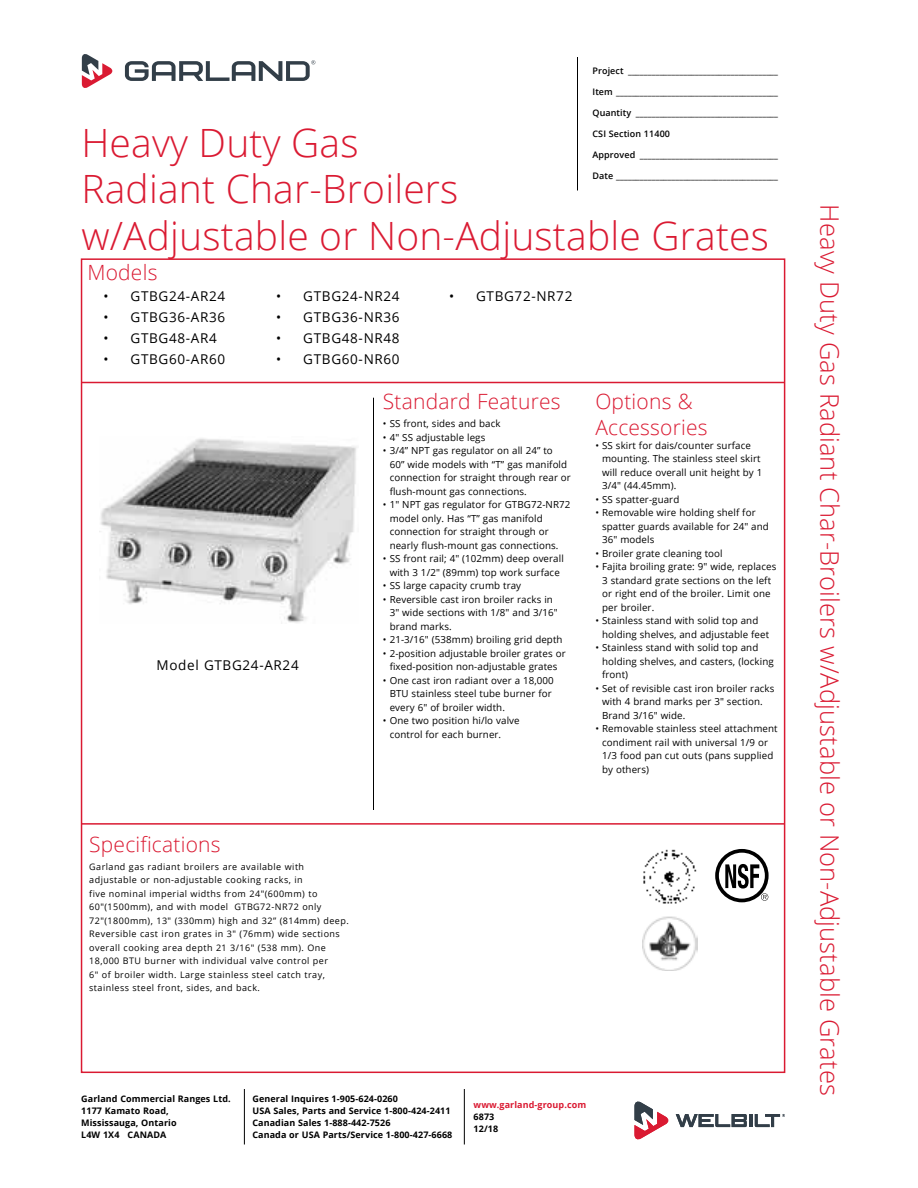
<style>
.page{position:relative;width:918px;height:1188px;background:#fff}
.page>*{position:absolute;margin:0;border:0;box-sizing:border-box;transform-origin:0 0}
.Header_-_Main{font:300 39px "Open Sans";letter-spacing:.005em;color:#da1a32}
.Side_Headers{font:300 25.5px "Open Sans";letter-spacing:.005em;color:#da1a32}
.Header_-_Specs{font:300 21px "Open Sans";letter-spacing:.01em;color:#da1a32}
.Model_Number{font:13.5px "Open Sans";letter-spacing:.05em;color:#000}
.t1{font:9.75px/13.5px "Open Sans";letter-spacing:.01em;color:#000}
.Specifications{font:9px/13.5px "Open Sans";letter-spacing:.05em;color:#000}
.t2{font:600 9px "Open Sans";letter-spacing:.01em;color:#000}
.Bottom_Signoff{font:700 9px/12px "Open Sans";letter-spacing:.01em;color:#000}
.Bottom_Signoff-2{font:700 9px "Open Sans";letter-spacing:.01em;color:#da1a32}
</style>
<div class="page">
<hr style="left:577px;top:57px;width:1px;height:133px;background:#000">
<svg style="left:82px;top:54px;width:31px;height:34px"></svg>
<svg style="left:125px;top:60px;width:190px;height:21px"></svg>
<hr style="left:464px;top:1089px;width:1px;height:55px;background:#000">
<hr style="left:244px;top:1089px;width:1px;height:55px;background:#000">
<svg style="left:676px;top:1114px;width:109px;height:13px"></svg>
<svg style="left:634px;top:1102px;width:35px;height:37px"></svg>
<hr style="left:373px;top:398px;width:1px;height:412px;background:#000">
<hr style="left:81px;top:382px;width:703px;height:1px;background:#da1a32">
<hr style="left:82px;top:823px;width:702px;height:2px;background:#da1a32">
<div style="left:715px;top:849px;width:54px;height:53px;border:4px solid #000;border-radius:50%"></div>
<svg style="left:725px;top:864px;width:43px;height:37px"></svg>
<img style="left:643px;top:849px;width:54px;height:55px">
<img style="left:642px;top:916px;width:56px;height:54px">
<img style="left:99px;top:438px;width:258px;height:185px">
<p class="t2" style="left:592px;top:64px;width:187px">Project ______________________________________</p>
<p class="t2" style="left:592px;top:85px;width:187px">Item _________________________________________</p>
<p class="t2" style="left:592px;top:106px;width:187px">Quantity ____________________________________</p>
<p class="t2" style="left:592px;top:127px;width:79px">CSI Section 11400</p>
<p class="t2" style="left:592px;top:148px;width:187px">Approved ___________________________________</p>
<p class="t2" style="left:592px;top:169px;width:187px">Date _________________________________________</p>
<p class="Header_-_Main" style="left:81px;top:116px;width:279px">Heavy Duty Gas</p>
<p class="Header_-_Main" style="left:81px;top:162px;width:379px">Radiant Char-Broilers</p>
<p class="Header_-_Main" style="left:81px;top:209px;width:689px">w/Adjustable or Non-Adjustable Grates</p>
<p class="Header_-_Specs" style="left:87px;top:258px;width:72px">Models</p>
<p class="Model_Number" style="left:104px;top:287px;width:123px">• GTBG24-AR24</p>
<p class="Model_Number" style="left:104px;top:308px;width:123px">• GTBG36-AR36</p>
<p class="Model_Number" style="left:104px;top:329px;width:115px">• GTBG48-AR4</p>
<p class="Model_Number" style="left:104px;top:350px;width:123px">• GTBG60-AR60</p>
<p class="Model_Number" style="left:276px;top:287px;width:125px">• GTBG24-NR24</p>
<p class="Model_Number" style="left:276px;top:308px;width:125px">• GTBG36-NR36</p>
<p class="Model_Number" style="left:276px;top:329px;width:125px">• GTBG48-NR48</p>
<p class="Model_Number" style="left:276px;top:350px;width:125px">• GTBG60-NR60</p>
<p class="Model_Number" style="left:449px;top:287px;width:125px">• GTBG72-NR72</p>
<p class="Model_Number" style="left:156px;top:656px;width:144px">Model GTBG24-AR24</p>
<p class="Header_-_Specs" style="left:383px;top:387px;width:179px">Standard Features</p>
<p class="t1" style="left:383px;top:417px;width:119px">• SS front, sides and back</p>
<p class="t1" style="left:383px;top:430px;width:104px">• 4" SS adjustable legs</p>
<p class="t1" style="left:390px;top:444px;width:183px;text-indent:-7px">• 3/4” NPT gas regulator on all 24” to<br>60” wide models with “T” gas manifold connection for straight through rear or flush-mount gas connections.</p>
<p class="t1" style="left:390px;top:498px;width:182px;text-indent:-7px">• 1" NPT gas regulator for GTBG72-NR72 model only. Has “T” gas manifold connection for straight through or nearly flush-mount gas connections.</p>
<p class="t1" style="left:383px;top:552px;width:182px;text-align:center">• SS front rail; 4" (102mm) deep overall with 3 1/2" (89mm) top work surface</p>
<p class="t1" style="left:383px;top:579px;width:140px">• SS large capacity crumb tray</p>
<p class="t1" style="left:390px;top:592px;width:170px;text-indent:-7px">• Reversible cast iron broiler racks in<br>3" wide sections with 1/8" and 3/16" brand marks.</p>
<p class="t1" style="left:383px;top:633px;width:181px">• 21-3/16" (538mm) broiling grid depth</p>
<p class="t1" style="left:383px;top:646px;width:184px;text-align:center">• 2-position adjustable broiler grates or fixed-position non-adjustable grates</p>
<p class="t1" style="left:390px;top:673px;width:166px;text-indent:-7px">• One cast iron radiant over a 18,000<br>BTU stainless steel tube burner for every 6" of broiler width.</p>
<p class="t1" style="left:390px;top:714px;width:132px;text-indent:-7px">• One two position hi/lo valve control for each burner.</p>
<p class="Header_-_Specs" style="left:595px;top:387px;width:99px">Options &amp;</p>
<p class="Header_-_Specs" style="left:595px;top:413px;width:114px">Accessories</p>
<p class="t1" style="left:602px;top:438px;width:162px;text-indent:-7px">• SS skirt for dais/counter surface mounting. The stainless steel skirt will reduce overall unit height by 1<br>3/4" (44.45mm).</p>
<p class="t1" style="left:595px;top:492px;width:85px">• SS spatter-guard</p>
<p class="t1" style="left:602px;top:506px;width:168px;text-indent:-7px">• Removable wire holding shelf for spatter guards available for 24" and<br>36" models</p>
<p class="t1" style="left:595px;top:546px;width:129px">• Broiler grate cleaning tool</p>
<p class="t1" style="left:602px;top:560px;width:176px;text-indent:-7px">• Fajita broiling grate: 9" wide, replaces<br>3 standard grate sections on the left or right end of the broiler. Limit one per broiler.</p>
<p class="t1" style="left:602px;top:614px;width:168px;text-indent:-7px">• Stainless stand with solid top and holding shelves, and adjustable feet</p>
<p class="t1" style="left:602px;top:641px;width:173px;text-indent:-7px">• Stainless stand with solid top and holding shelves, and casters, (locking front)</p>
<p class="t1" style="left:602px;top:681px;width:174px;text-indent:-7px">• Set of revisible cast iron broiler racks with 4 brand marks per 3" section.<br>Brand 3/16" wide.</p>
<p class="t1" style="left:602px;top:722px;width:177px;text-indent:-7px">• Removable stainless steel attachment condiment rail with universal 1/9 or<br>1/3 food pan cut outs (pans supplied by others)</p>
<p class="Header_-_Specs" style="left:89px;top:830px;width:133px">Specifications</p>
<p class="Specifications" style="left:89px;top:859px;width:261px">Garland gas radiant broilers are available with adjustable or non-adjustable cooking racks, in<br>five nominal imperial widths from 24"(600mm) to 60"(1500mm), and with model GTBG72-NR72 only 72"(1800mm), 13" (330mm) high and 32” (814mm) deep.<br>Reversible cast iron grates in 3" (76mm) wide sections overall cooking area depth 21 3/16" (538 mm). One 18,000 BTU burner with individual valve control per<br>6" of broiler width. Large stainless steel catch tray, stainless steel front, sides, and back.</p>
<p class="Bottom_Signoff" style="left:81px;top:1092px;width:151px">Garland Commercial Ranges Ltd.</p>
<p class="Bottom_Signoff" style="left:81px;top:1104px;width:97px">1177 Kamato Road,<br>Mississauga, Ontario<br>L4W 1X4 CANADA</p>
<p class="Bottom_Signoff" style="left:252px;top:1092px;width:147px">General Inquires 1-905-624-0260</p>
<p class="Bottom_Signoff" style="left:252px;top:1104px;width:201px">USA Sales, Parts and Service 1-800-424-2411<br>Canadian Sales 1-888-442-7526<br>Canada or USA Parts/Service 1-800-427-6668</p>
<p class="Bottom_Signoff-2" style="left:474px;top:1099px;width:114px">www.garland-group.com</p>
<p class="Bottom_Signoff" style="left:474px;top:1111px;width:22px">6873</p>
<p class="Bottom_Signoff" style="left:474px;top:1123px;width:26px">12/18</p>
<p class="Side_Headers" style="left:847px;top:204px;width:893px;rotate:90deg">Heavy Duty Gas Radiant Char-Broilers w/Adjustable or Non-Adjustable Grates</p>
</div>
